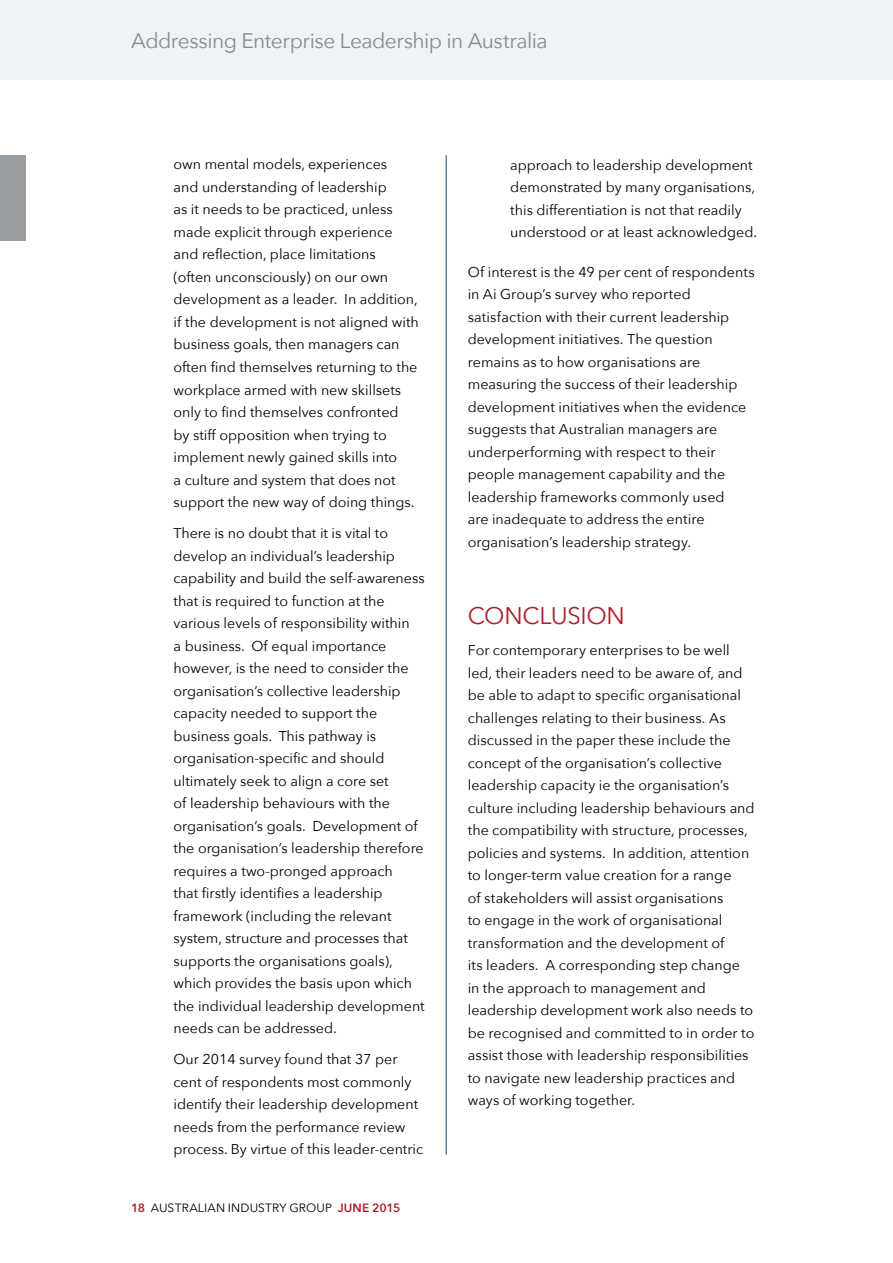
<style>
.page{position:relative;width:893px;height:1263px;background:#fff}
.page>*{position:absolute;margin:0;border:0;box-sizing:border-box;transform-origin:0 0}
.t1{font:24px "Avenir Next";letter-spacing:-.015em;color:#ac1f2d}
.t2{font:21px "Avenir Next";letter-spacing:-.025em;color:#858b91}
.t3{font:14.25px/22.5px "Avenir Next";color:#000}
.t4{font:12px "Avenir Next";letter-spacing:.01em;color:#000}
.s1{font-weight:600;color:#ac1f2d}
</style>
<div class="page">
<div style="left:0;top:0;width:893px;height:80px;background:#eef3f5"></div>
<hr style="left:446px;top:155px;width:1px;height:999px;background:#0d5289">
<div style="left:0;top:155px;width:26px;height:85px;background:#999ea3"></div>
<h2 class="t2" style="left:131px;top:23px;width:418px">Addressing Enterprise Leadership in Australia</h2>
<p class="t3" style="left:173px;top:153px;width:247px">own mental models, experiences<br>and understanding of leadership<br>as it needs to be practiced, unless made explicit through experience and reflection, place limitations<br>(often unconsciously) on our own development as a leader. In addition, if the development is not aligned with business goals, then managers can often find themselves returning to the workplace armed with new skillsets only to find themselves confronted<br>by stiff opposition when trying to implement newly gained skills into<br>a culture and system that does not support the new way of doing things.</p>
<p class="t3" style="left:173px;top:521px;width:253px">There is no doubt that it is vital to develop an individual’s leadership capability and build the self-awareness that is required to function at the various levels of responsibility within<br>a business. Of equal importance however, is the need to consider the organisation’s collective leadership capacity needed to support the business goals. This pathway is organisation-specific and should ultimately seek to align a core set<br>of leadership behaviours with the organisation’s goals. Development of the organisation’s leadership therefore requires a two-pronged approach<br>that firstly identifies a leadership framework (including the relevant system, structure and processes that supports the organisations goals), which provides the basis upon which the individual leadership development needs can be addressed.</p>
<p class="t3" style="left:173px;top:1047px;width:251px">Our 2014 survey found that 37 per cent of respondents most commonly identify their leadership development needs from the performance review process. By virtue of this leader-centric</p>
<p class="t4" style="left:131px;top:1198px;width:271px"><span class="s1">18</span> AUSTRALIAN INDUSTRY GROUP <span class="s1">JUNE 2015</span></p>
<p class="t3" style="left:510px;top:153px;width:248px">approach to leadership development demonstrated by many organisations, this differentiation is not that readily understood or at least acknowledged.</p>
<p class="t3" style="left:468px;top:260px;width:288px">Of interest is the 49 per cent of respondents in Ai Group’s survey who reported satisfaction with their current leadership development initiatives. The question remains as to how organisations are measuring the success of their leadership development initiatives when the evidence suggests that Australian managers are underperforming with respect to their people management capability and the leadership frameworks commonly used<br>are inadequate to address the entire organisation’s leadership strategy.</p>
<h1 class="t1" style="left:468px;top:595px;width:159px">CONCLUSION</h1>
<p class="t3" style="left:468px;top:638px;width:288px">For contemporary enterprises to be well led, their leaders need to be aware of, and be able to adapt to specific organisational challenges relating to their business. As discussed in the paper these include the concept of the organisation’s collective leadership capacity ie the organisation’s culture including leadership behaviours and the compatibility with structure, processes, policies and systems. In addition, attention to longer-term value creation for a range<br>of stakeholders will assist organisations<br>to engage in the work of organisational transformation and the development of<br>its leaders. A corresponding step change in the approach to management and leadership development work also needs to be recognised and committed to in order to assist those with leadership responsibilities to navigate new leadership practices and ways of working together.</p>
</div>
